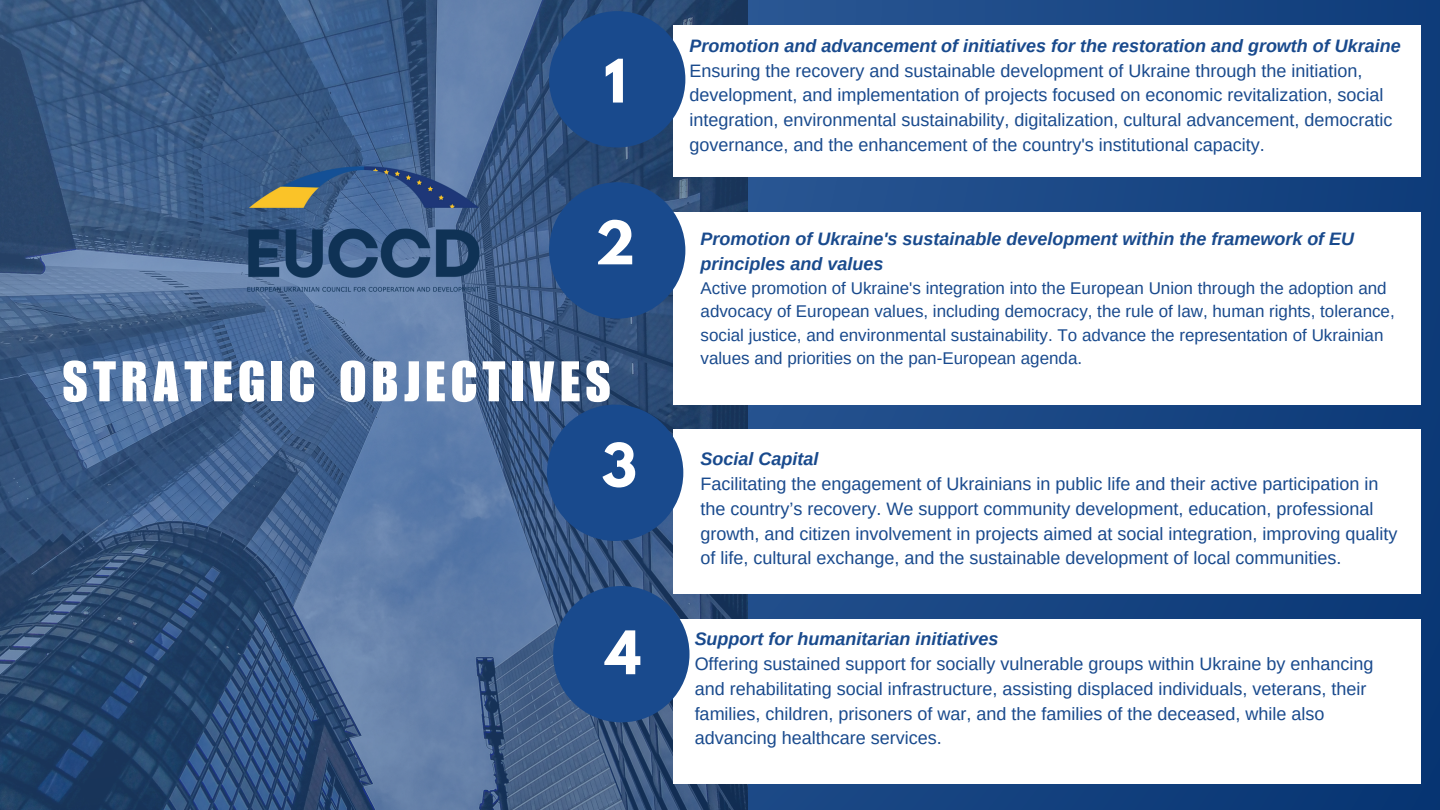
<style>
.page{position:relative;width:1440px;height:810px;background:#fff}
.page>*{position:absolute;margin:0;border:0;box-sizing:border-box;transform-origin:0 0}
.t1{font:56px "Impact LT Std";letter-spacing:.1em;color:#fff}
.t2{font:700 53.1px "League Spartan";color:#fff}
.t3{font:18px/24.8px "Arimo";color:#194a8d}
.t4{font:italic 700 18px/24.8px "Arimo";color:#194a8d}
.t5{font:17px/23.2px "Arimo";color:#194a8d}
</style>
<div class="page">
<svg style="left:747px;top:0;width:693px;height:810px;background:#1c4884"></svg>
<img style="left:0;top:0;width:747px;height:810px">
<div style="left:673px;top:26px;width:748px;height:151px;background:#fff"></div>
<div style="left:673px;top:213px;width:748px;height:192px;background:#fff"></div>
<div style="left:673px;top:430px;width:748px;height:164px;background:#fff"></div>
<div style="left:549px;top:11px;width:136px;height:136px;background:#194a8d;border-radius:50%"></div>
<div style="left:549px;top:182px;width:136px;height:137px;background:#194a8d;border-radius:50%"></div>
<div style="left:547px;top:405px;width:136px;height:136px;background:#194a8d;border-radius:50%"></div>
<img style="left:230px;top:135px;width:267px;height:189px">
<div style="left:673px;top:620px;width:748px;height:164px;background:#fff"></div>
<div style="left:553px;top:586px;width:137px;height:136px;background:#194a8d;border-radius:50%"></div>
<p class="t2" style="left:604px;top:55px;width:23px">1</p>
<p class="t2" style="left:595px;top:217px;width:42px">2</p>
<p class="t1" style="left:63px;top:361px;width:549px">STRATEGIC OBJECTIVES</p>
<p class="t2" style="left:602px;top:439px;width:37px">3</p>
<p class="t2" style="left:606px;top:626px;width:37px">4</p>
<p class="t4" style="left:690px;top:33px;width:713px">Promotion and advancement of initiatives for the restoration and growth of Ukraine</p>
<p class="t3" style="left:690px;top:58px;width:704px">Ensuring the recovery and sustainable development of Ukraine through the initiation, development, and implementation of projects focused on economic revitalization, social integration, environmental sustainability, digitalization, cultural advancement, democratic governance, and the enhancement of the country's institutional capacity.</p>
<p class="t4" style="left:701px;top:227px;width:655px">Promotion of Ukraine's sustainable development within the framework of EU principles and values</p>
<h1 class="t5" style="left:701px;top:277px;width:696px">Active promotion of Ukraine's integration into the European Union through the adoption and advocacy of European values, including democracy, the rule of law, human rights, tolerance, social justice, and environmental sustainability. To advance the representation of Ukrainian values and priorities on the pan-European agenda.</h1>
<p class="t4" style="left:701px;top:447px;width:119px">Social Capital</p>
<p class="t3" style="left:701px;top:471px;width:698px">Facilitating the engagement of Ukrainians in public life and their active participation in the country’s recovery. We support community development, education, professional growth, and citizen involvement in projects aimed at social integration, improving quality of life, cultural exchange, and the sustainable development of local communities.</p>
<p class="t4" style="left:695px;top:627px;width:305px">Support for humanitarian initiatives</p>
<p class="t3" style="left:695px;top:651px;width:680px">Offering sustained support for socially vulnerable groups within Ukraine by enhancing and rehabilitating social infrastructure, assisting displaced individuals, veterans, their families, children, prisoners of war, and the families of the deceased, while also advancing healthcare services.</p>
</div>
